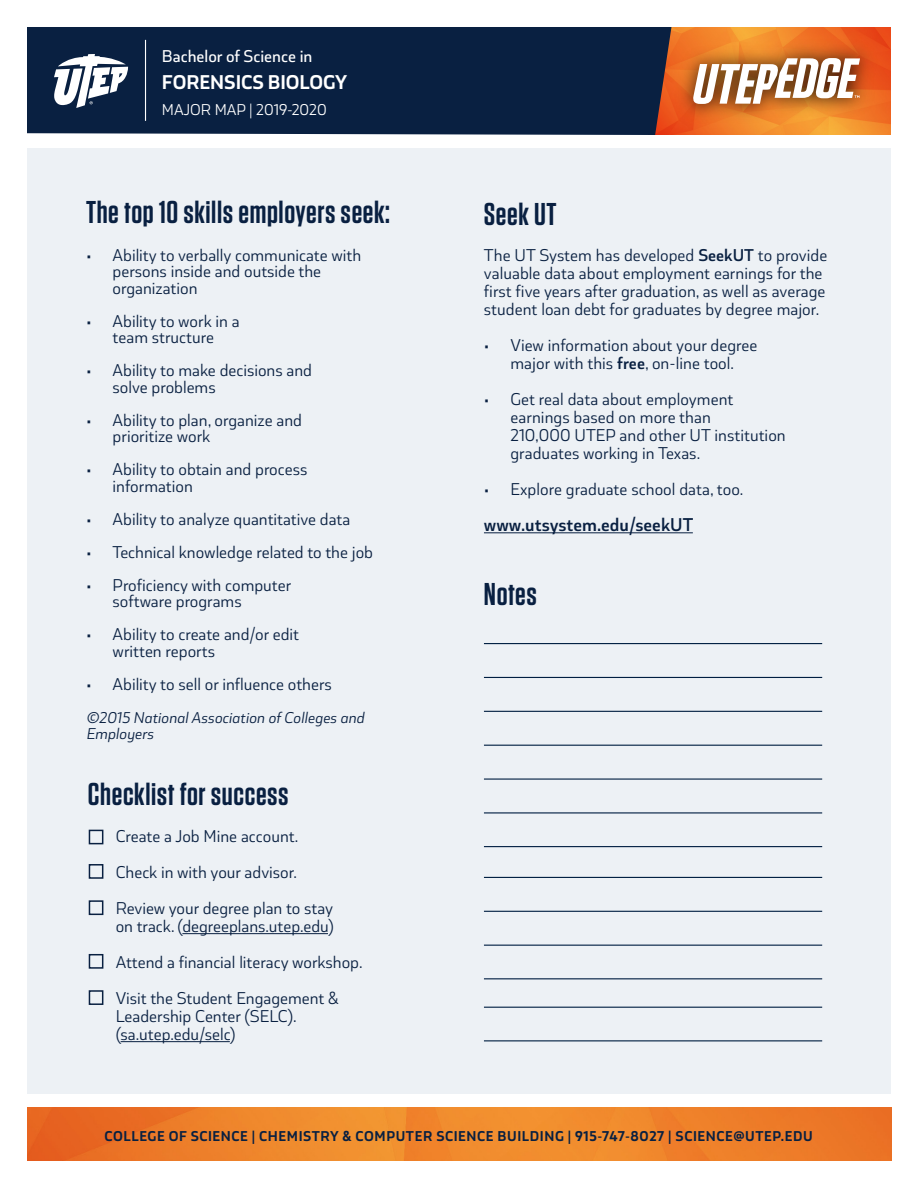
<style>
.page{position:relative;width:918px;height:1188px;background:#fff}
.page>*{position:absolute;margin:0;border:0;box-sizing:border-box;transform-origin:0 0}
.t1{font:600 31.5px "Tungsten";letter-spacing:.02em;color:#092041}
.t2{font:700 21px "Coversans";color:#fff}
.t3{font:600 19.5px "Coversans";letter-spacing:.005em;color:#092041}
.t4{font:18px/16.5px "Coversans";color:#092041}
.t5{font:500 18px "Coversans";color:#fff}
.t6{font:italic 16.5px/16.5px "Coversans";color:#092041}
.t7{font:16.5px "Coversans";color:#fff}
.t8{font:700 15px "Coversans";letter-spacing:.04em;color:#092041}
.s1{font-weight:600}
</style>
<div class="page">
<div style="left:27px;top:148px;width:864px;height:945px;background:#edf1f5"></div>
<img style="left:671px;top:27px;width:220px;height:108px">
<div style="left:27px;top:27px;width:644px;height:108px;background:#092041"></div>
<svg style="left:54px;top:54px;width:74px;height:54px"></svg>
<hr style="left:145px;top:40px;width:1px;height:81px;background:#fff">
<img style="left:670px;top:35px;width:213px;height:92px">
<svg style="left:693px;top:58px;width:167px;height:46px"></svg>
<img style="left:28px;top:1107px;width:864px;height:54px">
<hr style="left:484px;top:532px;width:209px;height:1px;background:#092041">
<hr style="left:484px;top:643px;width:338px;height:1px;background:#001e41">
<hr style="left:484px;top:677px;width:338px;height:1px;background:#001e41">
<hr style="left:484px;top:711px;width:338px;height:1px;background:#001e41">
<hr style="left:484px;top:745px;width:338px;height:1px;background:#001e41">
<hr style="left:484px;top:779px;width:338px;height:1px;background:#001e41">
<hr style="left:484px;top:812px;width:338px;height:1px;background:#001e41">
<hr style="left:484px;top:846px;width:338px;height:1px;background:#001e41">
<hr style="left:484px;top:877px;width:338px;height:1px;background:#001e41">
<hr style="left:484px;top:911px;width:338px;height:1px;background:#001e41">
<hr style="left:484px;top:945px;width:338px;height:1px;background:#001e41">
<hr style="left:484px;top:978px;width:338px;height:1px;background:#001e41">
<hr style="left:484px;top:1007px;width:338px;height:1px;background:#001e41">
<hr style="left:484px;top:1040px;width:338px;height:1px;background:#001e41">
<hr style="left:182px;top:933px;width:146px;height:1px;background:#092041">
<hr style="left:121px;top:1041px;width:109px;height:1px;background:#092041">
<div style="left:89px;top:830px;width:14px;height:14px;border:2px solid #092041"></div>
<div style="left:89px;top:864px;width:14px;height:15px;border:2px solid #092041"></div>
<div style="left:89px;top:900px;width:14px;height:15px;border:2px solid #092041"></div>
<div style="left:89px;top:954px;width:14px;height:15px;border:2px solid #092041"></div>
<div style="left:89px;top:990px;width:14px;height:15px;border:2px solid #092041"></div>
<p class="t5" style="left:162px;top:46px;width:152px">Bachelor of Science in</p>
<p class="t2" style="left:162px;top:70px;width:187px">FORENSICS BIOLOGY</p>
<p class="t7" style="left:162px;top:100px;width:166px">MAJOR MAP | 2019-2020</p>
<h1 class="t1" style="left:86px;top:195px;width:305px">The top 10 skills employers seek:</h1>
<p class="t4" style="left:113px;top:247px;width:250px;text-indent:-27px">• Ability to verbally communicate with persons inside and outside the organization</p>
<p class="t4" style="left:86px;top:313px;width:155px;text-align:center">• Ability to work in a team structure</p>
<p class="t4" style="left:113px;top:362px;width:201px;text-indent:-27px">• Ability to make decisions and solve problems</p>
<p class="t4" style="left:113px;top:412px;width:191px;text-indent:-27px">• Ability to plan, organize and prioritize work</p>
<p class="t4" style="left:113px;top:461px;width:196px;text-indent:-27px">• Ability to obtain and process information</p>
<p class="t4" style="left:86px;top:511px;width:266px">• Ability to analyze quantitative data</p>
<p class="t4" style="left:86px;top:544px;width:288px">• Technical knowledge related to the job</p>
<p class="t4" style="left:113px;top:577px;width:180px;text-indent:-27px">• Proficiency with computer software programs</p>
<p class="t4" style="left:113px;top:626px;width:188px;text-indent:-27px">• Ability to create and/or edit written reports</p>
<p class="t4" style="left:86px;top:676px;width:247px">• Ability to sell or influence others</p>
<p class="t6" style="left:86px;top:709px;width:280px">©2015 National Association of Colleges and<br>Employers</p>
<h1 class="t1" style="left:88px;top:778px;width:202px">Checklist for success</h1>
<p class="t4" style="left:116px;top:818px;width:219px;line-height:36px">Create a Job Mine account.<br>Check in with your advisor.<br>Review your degree plan to stay</p>
<p class="t4" style="left:116px;top:908px;width:248px;line-height:36px">on track. (degreeplans.utep.edu)<br>Attend a financial literacy workshop.<br>Visit the Student Engagement &amp;</p>
<p class="t4" style="left:116px;top:1007px;width:182px;line-height:18px">Leadership Center (SELC). (sa.utep.edu/selc)</p>
<h1 class="t1" style="left:484px;top:197px;width:74px">Seek UT</h1>
<p class="t4" style="left:484px;top:246px;width:345px;line-height:18px">The UT System has developed <span class="s1">SeekUT</span> to provide valuable data about employment earnings for the first five years after graduation, as well as average student loan debt for graduates by degree major.</p>
<p class="t4" style="left:484px;top:336px;width:275px;line-height:18px;text-align:center">• View information about your degree major with this <span class="s1">free</span>, on-line tool.</p>
<p class="t4" style="left:511px;top:390px;width:277px;line-height:18px;text-indent:-27px">• Get real data about employment earnings based on more than<br>210,000 UTEP and other UT institution graduates working in Texas.</p>
<p class="t4" style="left:484px;top:481px;width:261px">• Explore graduate school data, too.</p>
<p class="t3" style="left:484px;top:513px;width:211px">www.utsystem.edu/seekUT</p>
<h1 class="t1" style="left:484px;top:578px;width:54px">Notes</h1>
<p class="t8" style="left:105px;top:1127px;width:710px">COLLEGE OF SCIENCE | CHEMISTRY &amp; COMPUTER SCIENCE BUILDING | 915-747-8027 | SCIENCE@UTEP.EDU</p>
</div>
